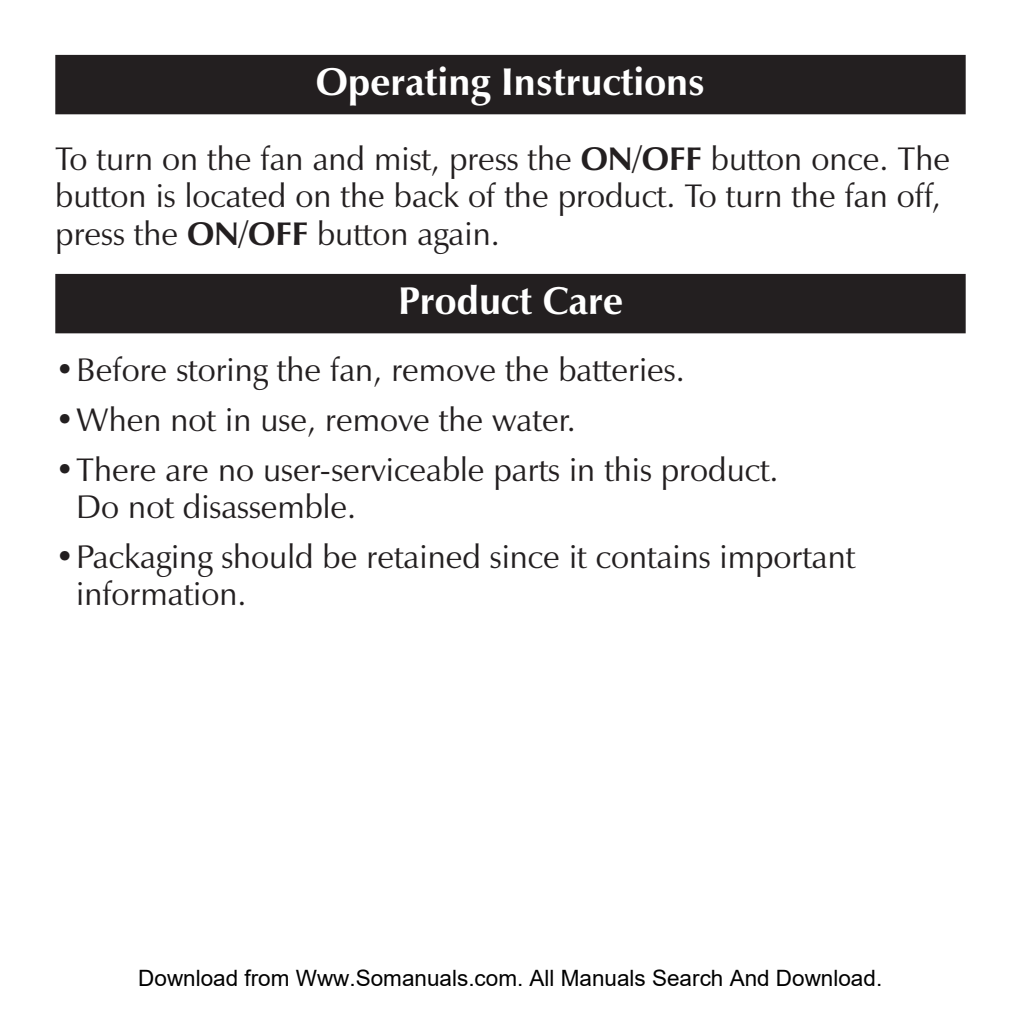
<style>
.page{position:relative;width:1021px;height:1021px;background:#fff}
.page>*{position:absolute;margin:0;border:0;box-sizing:border-box;transform-origin:0 0}
.t1{font:700 39px "Zapf Humanist 601 BT";color:#fff}
.t2{font:33px/37.5px "Zapf Humanist 601 BT";color:#231f20}
.t3{font:22.5px "Arial";color:#000}
.s1{font-weight:700}
</style>
<div class="page">
<div style="left:55px;top:55px;width:910px;height:59px;background:#231f20"></div>
<div style="left:55px;top:274px;width:910px;height:59px;background:#231f20"></div>
<p class="t1" style="left:316px;top:57px;width:391px">Operating Instructions</p>
<p class="t2" style="left:55px;top:140px;width:896px">To turn on the fan and mist, press the <span class="s1">ON/OFF</span> button once. The button is located on the back of the product. To turn the fan off, press the <span class="s1">ON/OFF</span> button again.</p>
<p class="t1" style="left:398px;top:276px;width:226px">Product Care</p>
<p class="t2" style="left:55px;top:351px;width:631px">• Before storing the fan, remove the batteries.</p>
<p class="t2" style="left:55px;top:401px;width:522px">• When not in use, remove the water.</p>
<p class="t2" style="left:76px;top:450px;width:704px;text-indent:-21px">• There are no user-serviceable parts in this product.<br>Do not disassemble.</p>
<p class="t2" style="left:76px;top:537px;width:780px;text-indent:-21px">• Packaging should be retained since it contains important information.</p>
<p class="t3" style="left:138px;top:965px;width:745px">Download from Www.Somanuals.com. All Manuals Search And Download.</p>
</div>
